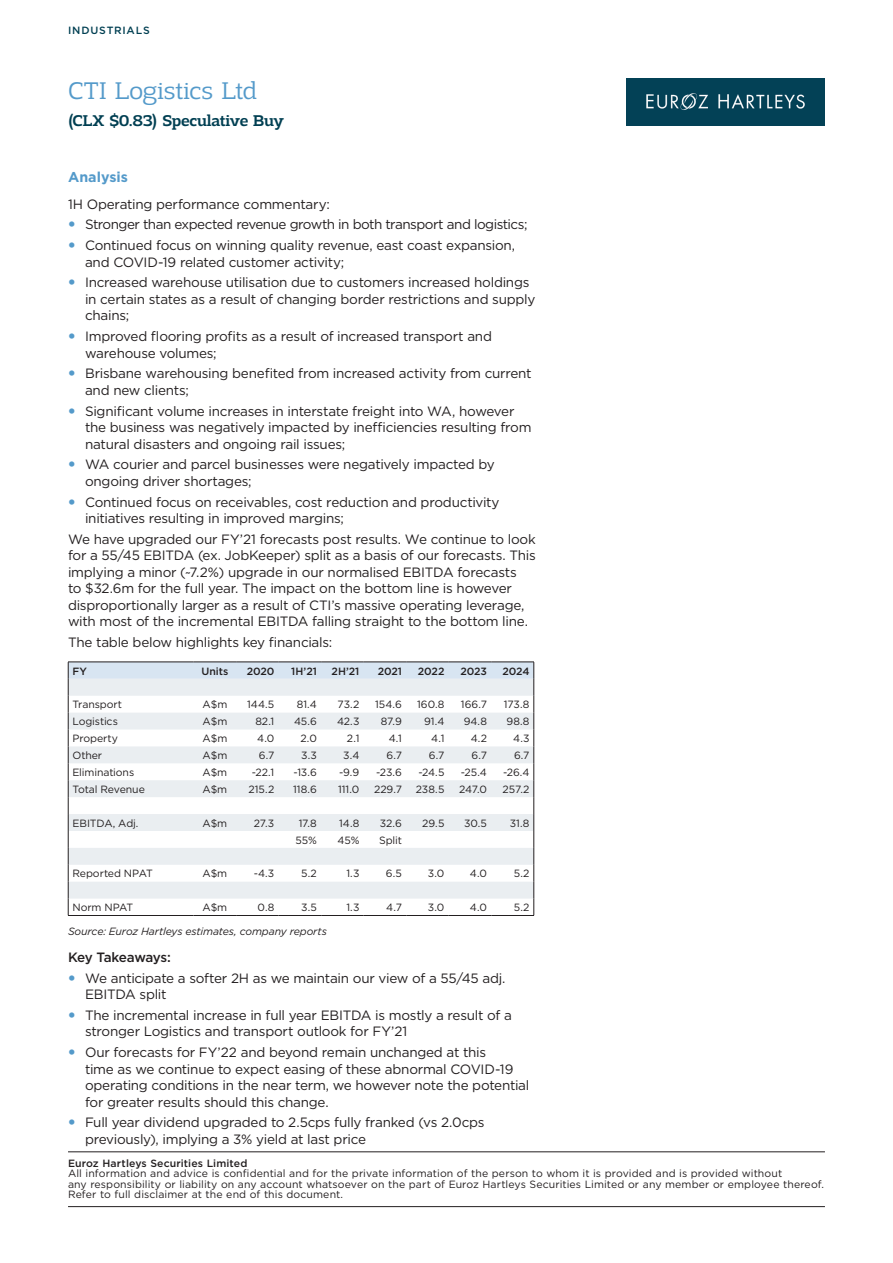
<style>
.page{position:relative;width:893px;height:1263px;background:#fff}
.page>*{position:absolute;margin:0;border:0;box-sizing:border-box;transform-origin:0 0}
.t1{font:300 25.5px "Adria Slab";letter-spacing:-.005em;color:#549aca}
.t2{font:500 16.5px "Adria Slab";letter-spacing:-.02em;color:#013f52}
.t3{font:700 14.25px "Gotham";letter-spacing:.005em;color:#549aca}
.t4{font:13.5px/16.5px "Gotham";letter-spacing:-.02em;color:#231f20}
.t5{font:500 13.5px "Gotham";letter-spacing:-.035em;color:#231f20}
.t6{font:10.5px/10.5px "Gotham";letter-spacing:.005em;color:#231f20}
.t7{font:500 10.5px "Gotham";color:#231f20}
.t8{font:italic 10.5px "Gotham";letter-spacing:-.01em;color:#231f20}
.t9{font:500 10.5px "Gotham";letter-spacing:.075em;color:#013f52}
</style>
<div class="page">
<img style="left:627px;top:78px;width:198px;height:48px">
<hr style="left:68px;top:1151px;width:757px;height:1px;background:#231f20">
<hr style="left:68px;top:1206px;width:757px;height:1px;background:#231f20">
<svg style="left:68px;top:662px;width:467px;height:253px"></svg>
<hr style="left:68px;top:915px;width:126px;height:1px;background:#231f20">
<hr style="left:194px;top:915px;width:42px;height:1px;background:#231f20">
<hr style="left:236px;top:915px;width:43px;height:1px;background:#231f20">
<hr style="left:279px;top:915px;width:42px;height:1px;background:#231f20">
<hr style="left:321px;top:915px;width:43px;height:1px;background:#231f20">
<hr style="left:364px;top:915px;width:42px;height:1px;background:#231f20">
<hr style="left:406px;top:915px;width:43px;height:1px;background:#231f20">
<hr style="left:449px;top:915px;width:42px;height:1px;background:#231f20">
<hr style="left:491px;top:915px;width:43px;height:1px;background:#231f20">
<p class="t9" style="left:68px;top:23px;width:83px">INDUSTRIALS</p>
<h1 class="t1" style="left:68px;top:76px;width:191px">CTI Logistics Ltd</h1>
<p class="t2" style="left:68px;top:111px;width:218px">(CLX $0.83) Speculative Buy</p>
<p class="t3" style="left:68px;top:167px;width:62px">Analysis</p>
<p class="t4" style="left:85px;top:193px;width:444px;line-height:20.7px;text-indent:-17px">1H Operating performance commentary:<br>Stronger than expected revenue growth in both transport and logistics;<br>Continued focus on winning quality revenue, east coast expansion,</p>
<p class="t4" style="left:85px;top:251px;width:446px;line-height:20.7px">and COVID-19 related customer activity;<br>Increased warehouse utilisation due to customers increased holdings</p>
<p class="t4" style="left:85px;top:291px;width:452px">in certain states as a result of changing border restrictions and supply chains;</p>
<p class="t4" style="left:85px;top:328px;width:408px">Improved flooring profits as a result of increased transport and warehouse volumes;</p>
<p class="t4" style="left:85px;top:365px;width:448px">Brisbane warehousing benefited from increased activity from current and new clients;</p>
<p class="t4" style="left:85px;top:402px;width:448px">Significant volume increases in interstate freight into WA, however the business was negatively impacted by inefficiencies resulting from natural disasters and ongoing rail issues;</p>
<p class="t4" style="left:85px;top:456px;width:411px">WA courier and parcel businesses were negatively impacted by ongoing driver shortages;</p>
<p class="t4" style="left:85px;top:493px;width:416px">Continued focus on receivables, cost reduction and productivity initiatives resulting in improved margins;</p>
<p class="t4" style="left:68px;top:531px;width:469px">We have upgraded our FY’21 forecasts post results. We continue to look for a 55/45 EBITDA (ex. JobKeeper) split as a basis of our forecasts. This implying a minor (~7.2%) upgrade in our normalised EBITDA forecasts<br>to $32.6m for the full year. The impact on the bottom line is however disproportionally larger as a result of CTI’s massive operating leverage, with most of the incremental EBITDA falling straight to the bottom line.</p>
<p class="t4" style="left:68px;top:634px;width:266px">The table below highlights key financials:</p>
<p class="t7" style="left:72px;top:664px;width:16px">FY</p>
<p class="t7" style="left:201px;top:664px;width:28px">Units</p>
<p class="t7" style="left:247px;top:664px;width:29px">2020</p>
<p class="t7" style="left:291px;top:664px;width:27px">1H’21</p>
<p class="t7" style="left:331px;top:664px;width:29px">2H’21</p>
<p class="t7" style="left:378px;top:664px;width:26px">2021</p>
<p class="t7" style="left:418px;top:664px;width:28px">2022</p>
<p class="t7" style="left:460px;top:664px;width:28px">2023</p>
<p class="t7" style="left:502px;top:664px;width:29px">2024</p>
<p class="t6" style="left:72px;top:699px;width:51px">Transport</p>
<p class="t6" style="left:202px;top:699px;width:26px">A$m</p>
<p class="t6" style="left:247px;top:699px;width:29px">144.5</p>
<p class="t6" style="left:297px;top:699px;width:22px">81.4</p>
<p class="t6" style="left:338px;top:699px;width:23px">73.2</p>
<p class="t6" style="left:375px;top:699px;width:28px">154.6</p>
<p class="t6" style="left:417px;top:699px;width:29px">160.8</p>
<p class="t6" style="left:461px;top:699px;width:28px">166.7</p>
<p class="t6" style="left:504px;top:699px;width:27px">173.8</p>
<p class="t6" style="left:72px;top:716px;width:47px">Logistics</p>
<p class="t6" style="left:202px;top:716px;width:26px">A$m</p>
<p class="t6" style="left:255px;top:716px;width:21px">82.1</p>
<p class="t6" style="left:294px;top:716px;width:24px">45.6</p>
<p class="t6" style="left:337px;top:716px;width:24px">42.3</p>
<p class="t6" style="left:381px;top:716px;width:23px">87.9</p>
<p class="t6" style="left:424px;top:716px;width:22px">91.4</p>
<p class="t6" style="left:464px;top:716px;width:25px">94.8</p>
<p class="t6" style="left:506px;top:716px;width:25px">98.8</p>
<p class="t6" style="left:72px;top:733px;width:47px">Property</p>
<p class="t6" style="left:202px;top:733px;width:26px">A$m</p>
<p class="t6" style="left:257px;top:733px;width:19px">4.0</p>
<p class="t6" style="left:301px;top:733px;width:18px">2.0</p>
<p class="t6" style="left:347px;top:733px;width:14px">2.1</p>
<p class="t6" style="left:389px;top:733px;width:15px">4.1</p>
<p class="t6" style="left:431px;top:733px;width:15px">4.1</p>
<p class="t6" style="left:471px;top:733px;width:18px">4.2</p>
<p class="t6" style="left:513px;top:733px;width:18px">4.3</p>
<p class="t6" style="left:72px;top:750px;width:31px">Other</p>
<p class="t6" style="left:202px;top:750px;width:26px">A$m</p>
<p class="t6" style="left:259px;top:750px;width:17px">6.7</p>
<p class="t6" style="left:301px;top:750px;width:17px">3.3</p>
<p class="t6" style="left:343px;top:750px;width:18px">3.4</p>
<p class="t6" style="left:386px;top:750px;width:17px">6.7</p>
<p class="t6" style="left:429px;top:750px;width:17px">6.7</p>
<p class="t6" style="left:471px;top:750px;width:17px">6.7</p>
<p class="t6" style="left:514px;top:750px;width:17px">6.7</p>
<p class="t6" style="left:72px;top:767px;width:63px">Eliminations</p>
<p class="t6" style="left:202px;top:767px;width:26px">A$m</p>
<p class="t6" style="left:252px;top:767px;width:24px">-22.1</p>
<p class="t6" style="left:293px;top:767px;width:25px">-13.6</p>
<p class="t6" style="left:339px;top:767px;width:22px">-9.9</p>
<p class="t6" style="left:376px;top:767px;width:27px">-23.6</p>
<p class="t6" style="left:418px;top:767px;width:27px">-24.5</p>
<p class="t6" style="left:461px;top:767px;width:28px">-25.4</p>
<p class="t6" style="left:503px;top:767px;width:28px">-26.4</p>
<p class="t6" style="left:72px;top:784px;width:74px">Total Revenue</p>
<p class="t6" style="left:202px;top:784px;width:26px">A$m</p>
<p class="t6" style="left:249px;top:784px;width:27px">215.2</p>
<p class="t6" style="left:293px;top:784px;width:25px">118.6</p>
<p class="t6" style="left:338px;top:784px;width:23px">111.0</p>
<p class="t6" style="left:374px;top:784px;width:29px">229.7</p>
<p class="t6" style="left:416px;top:784px;width:30px">238.5</p>
<p class="t6" style="left:459px;top:784px;width:29px">247.0</p>
<p class="t6" style="left:502px;top:784px;width:29px">257.2</p>
<p class="t6" style="left:72px;top:817px;width:68px">EBITDA, Adj.</p>
<p class="t6" style="left:202px;top:817px;width:26px">A$m</p>
<p class="t6" style="left:254px;top:817px;width:22px">27.3</p>
<p class="t6" style="left:299px;top:817px;width:20px">17.8</p>
<p class="t6" style="left:339px;top:817px;width:22px">14.8</p>
<p class="t6" style="left:380px;top:817px;width:24px">32.6</p>
<p class="t6" style="left:422px;top:817px;width:24px">29.5</p>
<p class="t6" style="left:464px;top:817px;width:25px">30.5</p>
<p class="t6" style="left:510px;top:817px;width:21px">31.8</p>
<p class="t6" style="left:296px;top:834px;width:23px">55%</p>
<p class="t6" style="left:337px;top:834px;width:23px">45%</p>
<p class="t6" style="left:379px;top:834px;width:24px">Split</p>
<p class="t6" style="left:72px;top:868px;width:82px">Reported NPAT</p>
<p class="t6" style="left:202px;top:868px;width:26px">A$m</p>
<p class="t6" style="left:254px;top:868px;width:22px">-4.3</p>
<p class="t6" style="left:301px;top:868px;width:17px">5.2</p>
<p class="t6" style="left:346px;top:868px;width:15px">1.3</p>
<p class="t6" style="left:386px;top:868px;width:18px">6.5</p>
<p class="t6" style="left:428px;top:868px;width:18px">3.0</p>
<p class="t6" style="left:470px;top:868px;width:19px">4.0</p>
<p class="t6" style="left:514px;top:868px;width:17px">5.2</p>
<p class="t6" style="left:72px;top:902px;width:62px">Norm NPAT</p>
<p class="t6" style="left:202px;top:902px;width:26px">A$m</p>
<p class="t6" style="left:258px;top:902px;width:18px">0.8</p>
<p class="t6" style="left:301px;top:902px;width:17px">3.5</p>
<p class="t6" style="left:346px;top:902px;width:15px">1.3</p>
<p class="t6" style="left:386px;top:902px;width:17px">4.7</p>
<p class="t6" style="left:428px;top:902px;width:18px">3.0</p>
<p class="t6" style="left:470px;top:902px;width:19px">4.0</p>
<p class="t6" style="left:514px;top:902px;width:17px">5.2</p>
<p class="t8" style="left:68px;top:924px;width:260px">Source: Euroz Hartleys estimates, company reports</p>
<p class="t5" style="left:68px;top:948px;width:104px">Key Takeaways:</p>
<p class="t4" style="left:85px;top:969px;width:422px">We anticipate a softer 2H as we maintain our view of a 55/45 adj.<br>EBITDA split</p>
<p class="t4" style="left:85px;top:1006px;width:428px">The incremental increase in full year EBITDA is mostly a result of a stronger Logistics and transport outlook for FY’21</p>
<p class="t4" style="left:85px;top:1044px;width:446px">Our forecasts for FY’22 and beyond remain unchanged at this<br>time as we continue to expect easing of these abnormal COVID-19 operating conditions in the near term, we however note the potential for greater results should this change.</p>
<p class="t4" style="left:85px;top:1114px;width:401px">Full year dividend upgraded to 2.5cps fully franked (vs 2.0cps previously), implying a 3% yield at last price</p>
<p class="t7" style="left:68px;top:1156px;width:181px">Euroz Hartleys Securities Limited</p>
<p class="t6" style="left:68px;top:1168px;width:757px">All information and advice is confidential and for the private information of the person to whom it is provided and is provided without<br>any responsibility or liability on any account whatsoever on the part of Euroz Hartleys Securities Limited or any member or employee thereof.<br>Refer to full disclaimer at the end of this document.</p>
</div>
